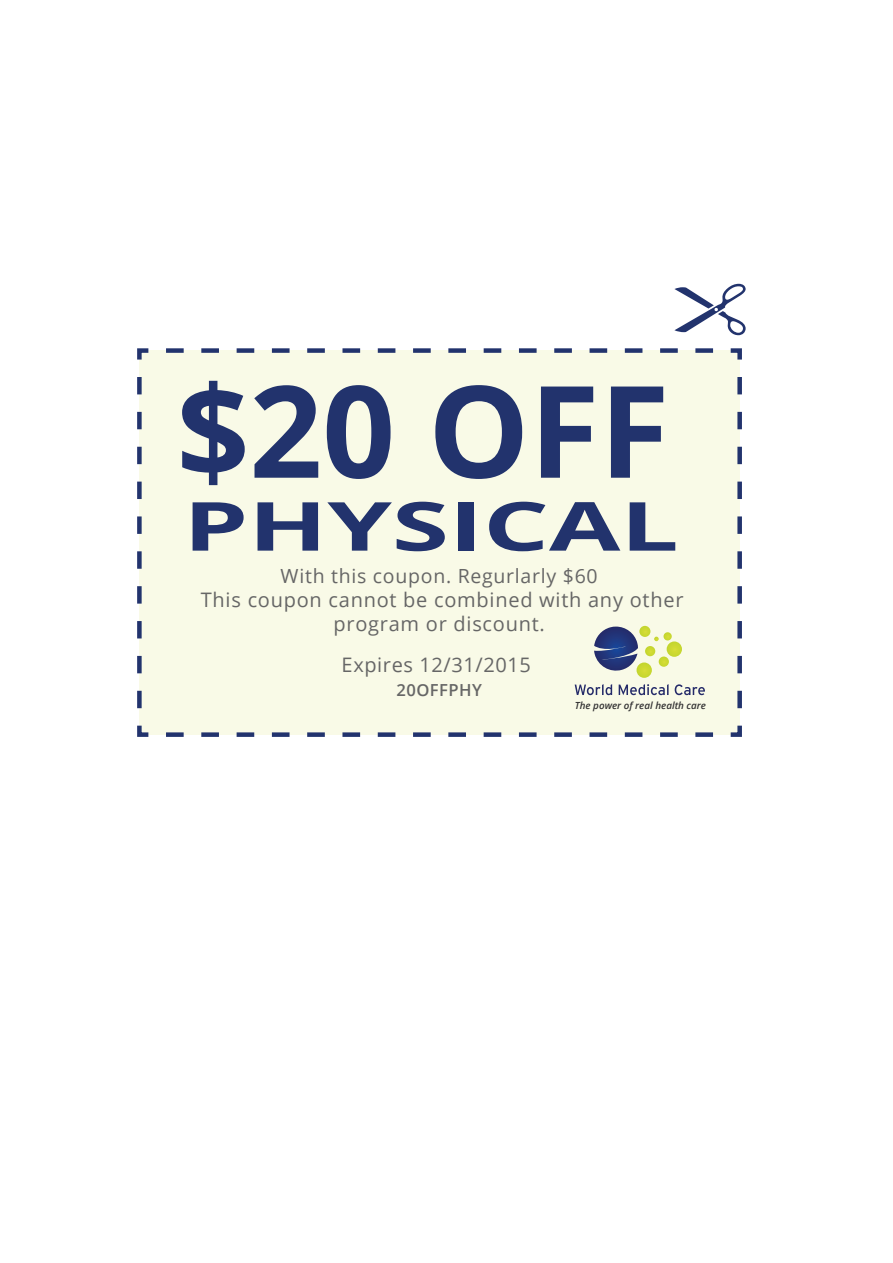
<style>
.page{position:relative;width:893px;height:1263px;background:#fff}
.page>*{position:absolute;margin:0;border:0;box-sizing:border-box;transform-origin:0 0}
.t1{font:700 127.65px "Open Sans";color:#22336d}
.t2{font:700 67.65px "Open Sans";color:#22336d;scale:1.53 1}
.t3{font:19.95px/24px "Open Sans";letter-spacing:.035em;color:#666;text-align:center}
.t4{font:19.5px "Open Sans";letter-spacing:.035em;color:#666}
.t5{font:600 16.65px "Open Sans";letter-spacing:.03em;color:#666}
.t6{font:italic 600 9.75px "Open Sans";color:#323132}
</style>
<div class="page">
<div style="left:139px;top:351px;width:601px;height:384px;background:#f9fae7"></div>
<svg style="left:137px;top:725px;width:576px;height:12px"></svg>
<svg style="left:137px;top:348px;width:16px;height:360px"></svg>
<svg style="left:166px;top:348px;width:576px;height:12px"></svg>
<svg style="left:730px;top:377px;width:12px;height:360px"></svg>
<svg style="left:575px;top:684px;width:37px;height:11px"></svg>
<svg style="left:619px;top:684px;width:50px;height:11px"></svg>
<svg style="left:675px;top:684px;width:30px;height:11px"></svg>
<div style="left:667px;top:641px;width:15px;height:16px;background:#ccd832;border-radius:8px"></div>
<svg style="left:636px;top:662px;width:16px;height:16px"></svg>
<svg style="left:594px;top:626px;width:78px;height:47px"></svg>
<h1 class="t1" style="left:177px;top:341px;width:494px">$20 OFF</h1>
<h2 class="t2" style="left:183px;top:478px;width:325px">PHYSICAL</h2>
<p class="t4" style="left:281px;top:563px;width:319px">With this coupon. Regurlarly $60</p>
<p class="t3" style="left:201px;top:587px;width:484px">This coupon cannot be combined with any other program or discount.</p>
<p class="t3" style="left:342px;top:652px;width:191px">Expires 12/31/2015</p>
<p class="t5" style="left:396px;top:678px;width:87px">20OFFPHY</p>
<p class="t6" style="left:575px;top:698px;width:133px">The power of real health care</p>
</div>
